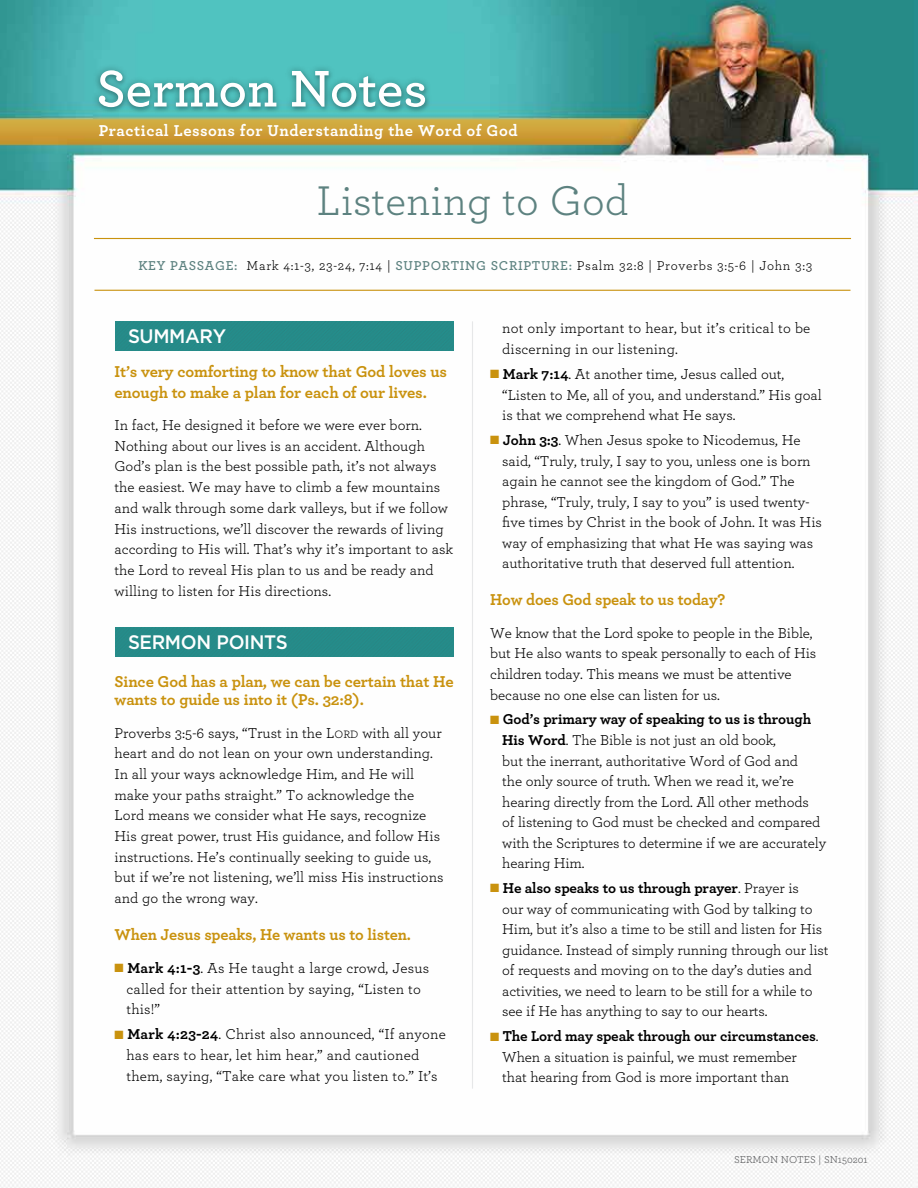
<style>
.page{position:relative;width:918px;height:1188px;background:#fff}
.page>*{position:absolute;margin:0;border:0;box-sizing:border-box;transform-origin:0 0}
.t1{font:600 54px "Archer";color:#fff}
.t2{font:43.5px "Archer";color:#5d8280}
.t3{font:500 19.5px "Gotham";letter-spacing:-.02em;color:#fff;scale:.96 1}
.t4{font:700 16.5px/21px "Archer";letter-spacing:-.01em;color:#c9920e}
.t5{font:700 16.5px "Archer";letter-spacing:.03em;color:#fff}
.t6{font:15px/20.5px "Archer";letter-spacing:-.005em;color:#000}
.t7{font:13.5px "Archer";letter-spacing:.05em;color:#000}
.t8{font:10.5px "Archer";color:#58595b}
.s1{font-weight:600;color:#5d8280}
.s2{font-style:inherit}
.s3{font-size:11.25px}
.s4{color:#c9920e}
.s5{font-weight:700}
</style>
<div class="page">
<img style="left:0;top:0;width:918px;height:1188px">
<div style="left:115px;top:627px;width:339px;height:30px;background:#258a88"></div>
<hr style="left:472px;top:321px;width:1px;height:768px;background:#e6e7e8">
<hr style="left:94px;top:238px;width:757px;height:1px;background:#c9920e">
<hr style="left:94px;top:290px;width:756px;height:1px;background:#c9920e">
<div style="left:116px;top:321px;width:338px;height:30px;background:#258a88"></div>
<div style="left:92px;top:63px;width:341px;height:52px;background:#000;opacity:.35"></div>
<h1 class="t1" style="left:96px;top:55px;width:333px">Sermon Notes</h1>
<p class="t5" style="left:99px;top:120px;width:420px">Practical Lessons for Understanding the Word of God</p>
<h2 class="t2" style="left:316px;top:173px;width:314px">Listening to God</h2>
<p class="t7" style="left:138px;top:257px;width:676px"><span class="s1">KEY PASSAGE:</span> Mark 4:1-3, 23-24, 7:14 | <span class="s1">SUPPORTING SCRIPTURE:</span> Psalm 32:8 | Proverbs 3:5-6 | John 3:3</p>
<h3 class="t3" style="left:128px;top:324px;width:104px">SUMMARY</h3>
<p class="t4" style="left:115px;top:360px;width:334px">It’s very comforting to know that God loves us enough to make a plan for each of our lives.</p>
<p class="t6" style="left:115px;top:414px;width:340px">In fact, He designed it before we were ever born.<br>Nothing about our lives is an accident. Although God’s plan is the best possible path, it’s not always the easiest. We may have to climb a few mountains and walk through some dark valleys, but if we follow His instructions, we’ll discover the rewards of living according to His will. That’s why it’s important to ask the Lord to reveal His plan to us and be ready and willing to listen for His directions.</p>
<h3 class="t3" style="left:128px;top:631px;width:168px">SERMON POINTS</h3>
<p class="t4" style="left:115px;top:672px;width:341px;line-height:18px">Since God has a plan, we can be certain that He wants to guide us into it (Ps. 32:8).</p>
<p class="t6" style="left:115px;top:722px;width:331px">Proverbs 3:5-6 says, “Trust in the <span class="s2">L</span><span class="s3">ord</span> with all your heart and do not lean on your own understanding.<br>In all your ways acknowledge Him, and He will make your paths straight.” To acknowledge the Lord means we consider what He says, recognize His great power, trust His guidance, and follow His instructions. He’s continually seeking to guide us, but if we’re not listening, we’ll miss His instructions and go the wrong way.</p>
<p class="t4" style="left:115px;top:924px;width:298px">When Jesus speaks, He wants us to listen.</p>
<p class="t6" style="left:127px;top:957px;width:304px;text-indent:-12px"><span class="s4">■</span> <span class="s5">Mark 4:1-3</span>. As He taught a large crowd, Jesus called for their attention by saying, “Listen to this!”</p>
<p class="t6" style="left:127px;top:1024px;width:321px;text-indent:-12px"><span class="s4">■</span> <span class="s5">Mark 4:23-24</span>. Christ also announced, “If anyone has ears to hear, let him hear,” and cautioned them, saying, “Take care what you listen to.” It’s</p>
<p class="t6" style="left:502px;top:318px;width:310px">not only important to hear, but it’s critical to be discerning in our listening.</p>
<p class="t6" style="left:502px;top:363px;width:321px;text-indent:-12px"><span class="s4">■</span> <span class="s5">Mark 7:14</span>. At another time, Jesus called out, “Listen to Me, all of you, and understand.” His goal is that we comprehend what He says.</p>
<p class="t6" style="left:502px;top:429px;width:321px;text-indent:-12px"><span class="s4">■</span> <span class="s5">John 3:3</span>. When Jesus spoke to Nicodemus, He said, “Truly, truly, I say to you, unless one is born again he cannot see the kingdom of God.” The phrase, “Truly, truly, I say to you” is used twenty&shy;five times by Christ in the book of John. It was His way of emphasizing that what He was saying was authoritative truth that deserved full attention.</p>
<p class="t4" style="left:490px;top:589px;width:237px">How does God speak to us today?</p>
<p class="t6" style="left:490px;top:622px;width:327px">We know that the Lord spoke to people in the Bible, but He also wants to speak personally to each of His children today. This means we must be attentive because no one else can listen for us.</p>
<p class="t6" style="left:502px;top:709px;width:326px;text-indent:-12px"><span class="s4">■</span> <span class="s5">God’s primary way of speaking to us is through His Word</span>. The Bible is not just an old book,<br>but the inerrant, authoritative Word of God and<br>the only source of truth. When we read it, we’re hearing directly from the Lord. All other methods<br>of listening to God must be checked and compared with the Scriptures to determine if we are accurately hearing Him.</p>
<p class="t6" style="left:502px;top:877px;width:328px;text-indent:-12px"><span class="s4">■</span> <span class="s5">He also speaks to us through prayer</span>. Prayer is<br>our way of communicating with God by talking to Him, but it’s also a time to be still and listen for His guidance. Instead of simply running through our list of requests and moving on to the day’s duties and activities, we need to learn to be still for a while to see if He has anything to say to our hearts.</p>
<p class="t6" style="left:502px;top:1026px;width:318px;text-indent:-12px"><span class="s4">■</span> <span class="s5">The Lord may speak through our circumstances</span>.<br>When a situation is painful, we must remember that hearing from God is more important than</p>
<p class="t8" style="left:734px;top:1153px;width:135px">SERMON NOTES | SN150201</p>
</div>
